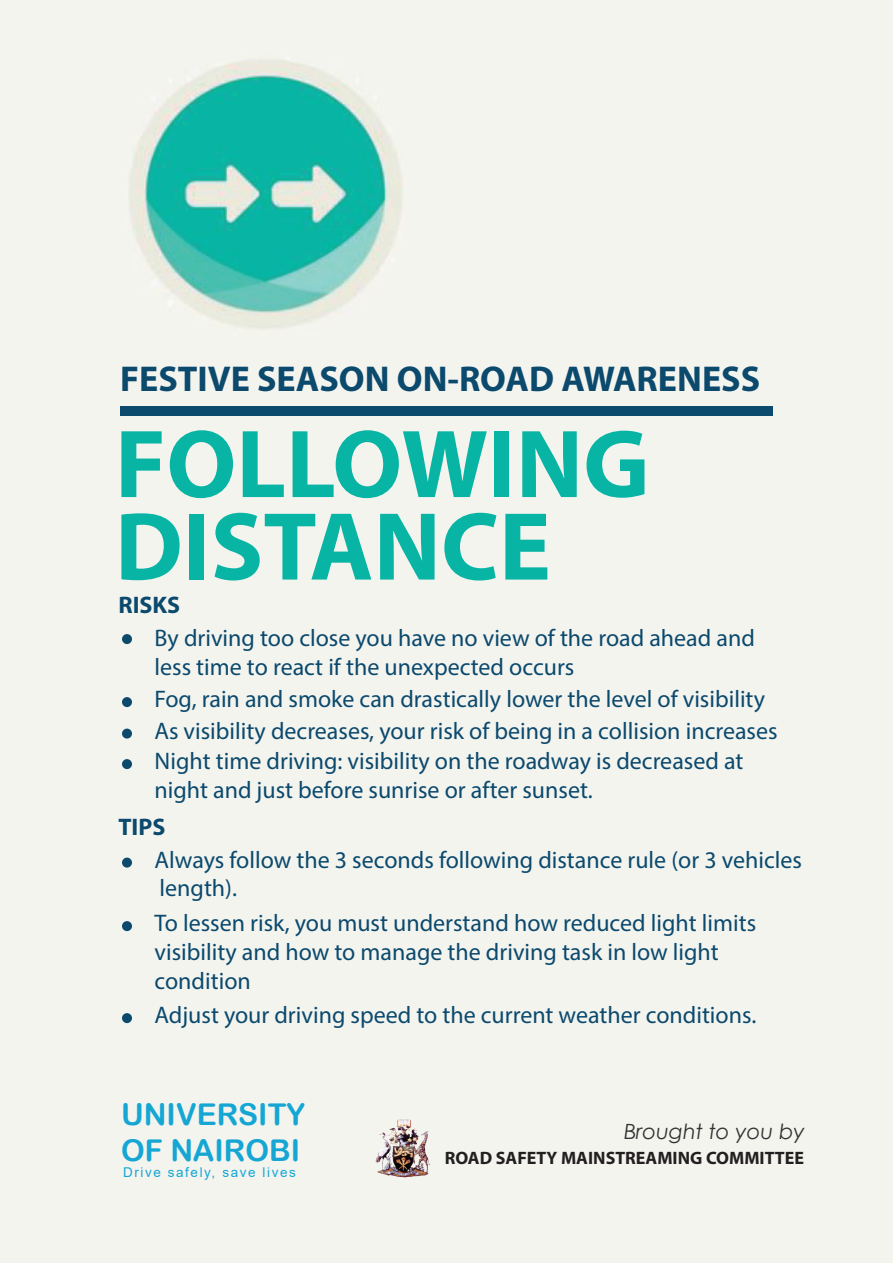
<style>
.page{position:relative;width:893px;height:1263px;background:#f4f4ef}
.page>*{position:absolute;margin:0;border:0;box-sizing:border-box;transform-origin:0 0}
.t1{font:700 97.5px/82.5px "Myriad Pro";color:#08b5a4}
.t2{font:700 36px "Myriad Pro";color:#0b496d}
.t3{font:30px/36px "Arial Rounded MT Bold";color:#15a6d4}
.t4{font:24px/28.8px "Myriad Pro";color:#0b496d}
.t5{font:700 24px "Myriad Pro";color:#0b496d}
.t6{font:italic 21px "Century Gothic";color:#313232}
.t7{font:700 18px "Myriad Pro";color:#231f20}
.t8{font:13.5px "Arial";letter-spacing:.12em;color:#15a6d4}
</style>
<div class="page">
<div style="left:120px;top:407px;width:653px;height:9px;background:#0b496d"></div>
<img style="left:129px;top:59px;width:274px;height:270px">
<div style="left:122px;top:634px;width:10px;height:10px;background:#0b496d;border-radius:50%"></div>
<div style="left:122px;top:697px;width:10px;height:10px;background:#0b496d;border-radius:50%"></div>
<div style="left:122px;top:729px;width:10px;height:9px;background:#0b496d;border-radius:50%"></div>
<div style="left:122px;top:759px;width:10px;height:10px;background:#0b496d;border-radius:50%"></div>
<div style="left:122px;top:858px;width:10px;height:9px;background:#0b496d;border-radius:50%"></div>
<div style="left:122px;top:921px;width:10px;height:10px;background:#0b496d;border-radius:50%"></div>
<div style="left:122px;top:1013px;width:10px;height:10px;background:#0b496d;border-radius:50%"></div>
<img style="left:375px;top:1119px;width:55px;height:59px">
<h2 class="t2" style="left:120px;top:356px;width:641px">FESTIVE SEASON ON-ROAD AWARENESS</h2>
<h1 class="t1" style="left:115px;top:420px;width:536px">FOLLOWING<br>DISTANCE</h1>
<p class="t5" style="left:118px;top:589px;width:63px">RISKS</p>
<p class="t4" style="left:154px;top:623px;width:602px">By driving too close you have no view of the road ahead and less time to react if the unexpected occurs</p>
<p class="t4" style="left:154px;top:683px;width:625px;line-height:31.5px">Fog, rain and smoke can drastically lower the level of visibility<br>As visibility decreases, your risk of being in a collision increases</p>
<p class="t4" style="left:154px;top:746px;width:590px">Night time driving: visibility on the roadway is decreased at night and just before sunrise or after sunset.</p>
<p class="t5" style="left:118px;top:811px;width:48px">TIPS</p>
<p class="t4" style="left:154px;top:845px;width:649px">Always follow the 3 seconds following distance rule (or 3 vehicles length).</p>
<p class="t4" style="left:154px;top:908px;width:603px">To lessen risk, you must understand how reduced light limits visibility and how to manage the driving task in low light condition</p>
<p class="t4" style="left:154px;top:1000px;width:603px">Adjust your driving speed to the current weather conditions.</p>
<p class="t3" style="left:121px;top:1096px;width:186px">UNIVERSITY<br>OF NAIROBI</p>
<p class="t8" style="left:123px;top:1163px;width:174px">Drive safely, save lives</p>
<p class="t6" style="left:624px;top:1116px;width:182px">Brought to you by</p>
<p class="t7" style="left:445px;top:1146px;width:361px">ROAD SAFETY MAINSTREAMING COMMITTEE</p>
</div>
